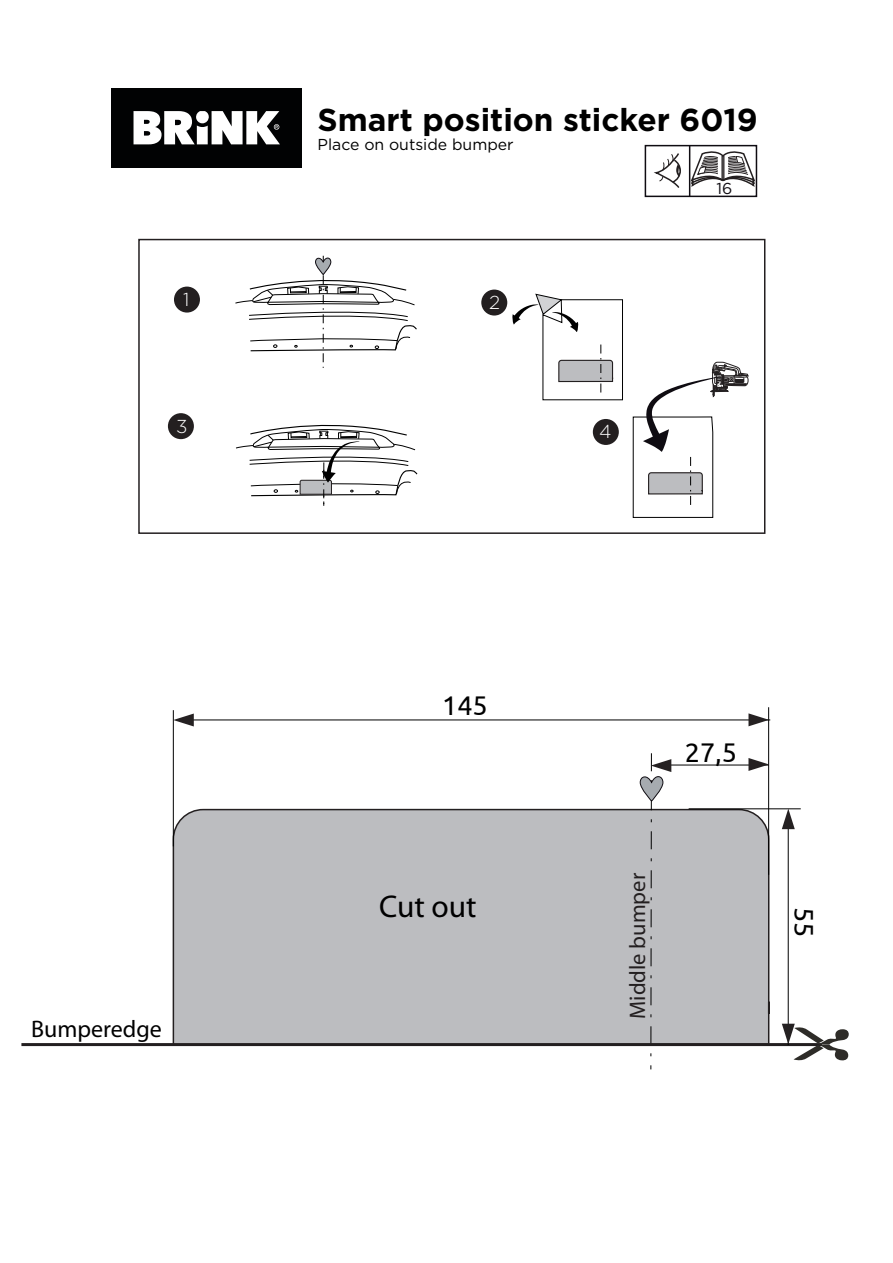
<style>
.page{position:relative;width:893px;height:1263px;background:#fff}
.page>*{position:absolute;margin:0;border:0;box-sizing:border-box;transform-origin:0 0}
.t1{font:700 31.65px "Gotham";color:#000}
.t2{font:31.5px "Myriad";color:#000}
.t3{font:27px "Ubuntu";color:#000}
.t4{font:24px "Myriad";color:#000}
.t5{font:22.5px "Myriad";color:#231f20}
.t6{font:300 18.75px "Gotham";color:#fff}
.t7{font:15.75px "Gotham";color:#000}
.t8{font:15.75px "Gotham";color:#0f0c12}
</style>
<div class="page">
<div style="left:138px;top:239px;width:627px;height:295px;background:#fff;border:2px solid #231f20"></div>
<div style="left:168px;top:413px;width:26px;height:26px;background:#231f20;border-radius:50%"></div>
<div style="left:481px;top:290px;width:26px;height:26px;background:#231f20;border-radius:50%"></div>
<div style="left:593px;top:419px;width:26px;height:26px;background:#231f20;border-radius:50%"></div>
<div style="left:174px;top:287px;width:26px;height:26px;background:#231f20;border-radius:50%"></div>
<svg style="left:644px;top:144px;width:114px;height:54px"></svg>
<div style="left:112px;top:88px;width:190px;height:79px;background:#010203"></div>
<svg style="left:134px;top:111px;width:146px;height:33px"></svg>
<hr style="left:768px;top:707px;width:1px;height:168px;background:#000">
<hr style="left:178px;top:720px;width:592px;height:1px;background:#000">
<svg style="left:748px;top:713px;width:21px;height:13px"></svg>
<hr style="left:173px;top:710px;width:1px;height:136px;background:#000">
<svg style="left:173px;top:713px;width:21px;height:13px"></svg>
<hr style="left:21px;top:1043px;width:801px;height:3px;background:#231f20">
<svg style="left:174px;top:752px;width:596px;height:318px"></svg>
<hr style="left:788px;top:816px;width:1px;height:229px;background:#000">
<hr style="left:689px;top:808px;width:112px;height:1px;background:#000">
<svg style="left:782px;top:1024px;width:67px;height:37px"></svg>
<svg style="left:782px;top:809px;width:13px;height:20px"></svg>
<svg style="left:512px;top:294px;width:111px;height:106px"></svg>
<svg style="left:633px;top:362px;width:116px;height:156px"></svg>
<svg style="left:235px;top:256px;width:182px;height:112px"></svg>
<svg style="left:236px;top:424px;width:182px;height:82px"></svg>
<p class="t6" style="left:183px;top:288px;width:8px">1</p>
<p class="t6" style="left:176px;top:414px;width:13px">3</p>
<p class="t4" style="left:31px;top:1017px;width:132px">Bumperedge</p>
<p class="t1" style="left:318px;top:99px;width:442px">Smart position sticker 6019</p>
<p class="t7" style="left:318px;top:134px;width:198px">Place on outside bumper</p>
<p class="t8" style="left:716px;top:178px;width:17px">16</p>
<p class="t6" style="left:489px;top:291px;width:13px">2</p>
<p class="t6" style="left:599px;top:419px;width:14px">4</p>
<p class="t3" style="left:442px;top:688px;width:47px">145</p>
<p class="t2" style="left:379px;top:891px;width:99px">Cut out</p>
<p class="t3" style="left:685px;top:736px;width:54px">27,5</p>
<p class="t5" style="left:626px;top:1019px;width:147px;rotate:-90deg">Middle bumper</p>
<p class="t3" style="left:821px;top:906px;width:32px;rotate:90deg">55</p>
</div>
